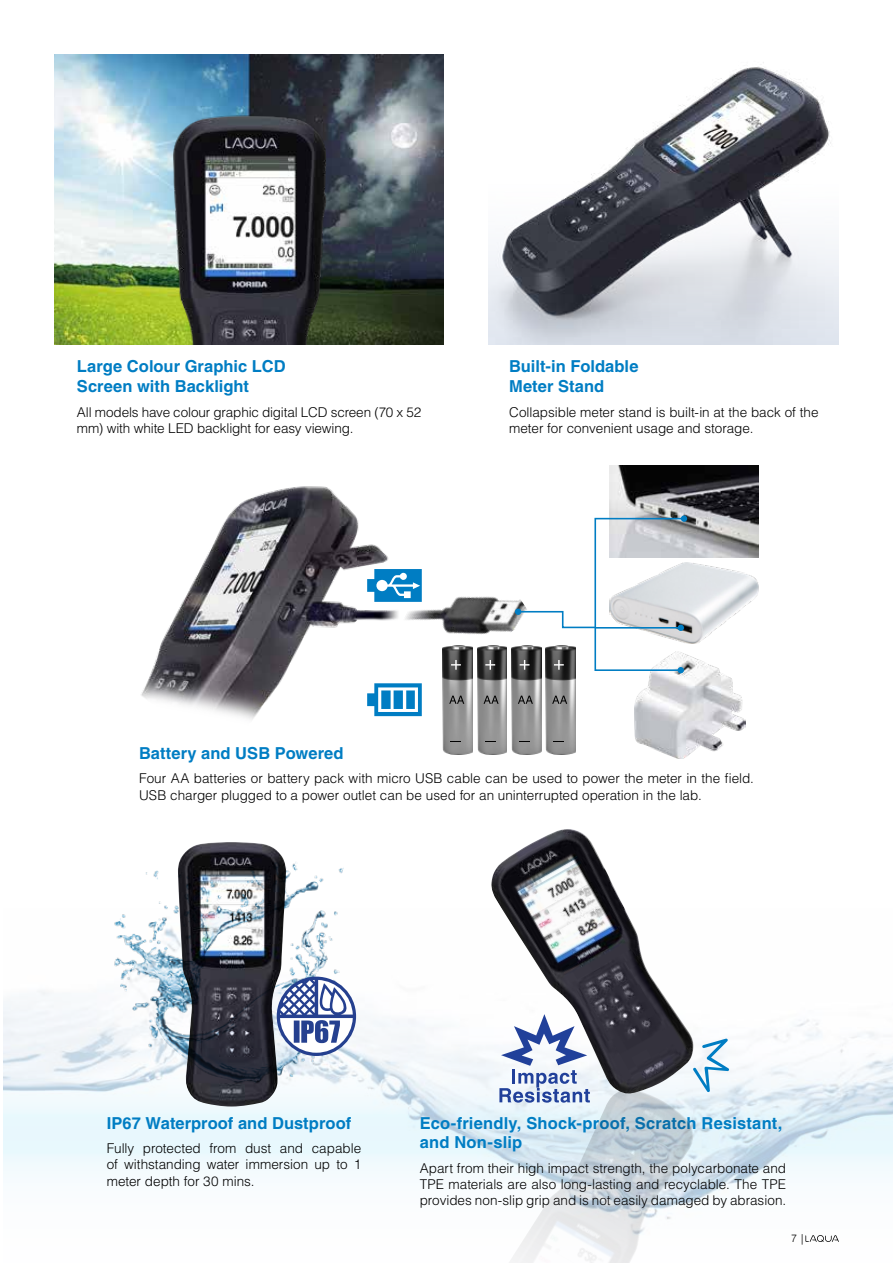
<style>
.page{position:relative;width:893px;height:1263px;background:#fff}
.page>*{position:absolute;margin:0;border:0;box-sizing:border-box;transform-origin:0 0}
.t1{font:700 16.5px/19.8px "Helvetica LT Std";letter-spacing:.005em;color:#007dc3}
.t2{font:300 13.5px/16.2px "Helvetica LT Std";color:#000}
.t3{font:300 10.5px "Helvetica LT Std";color:#000}
</style>
<div class="page">
<img style="left:3px;top:991px;width:890px;height:212px">
<svg style="left:805px;top:1235px;width:34px;height:7px"></svg>
<img style="left:55px;top:54px;width:389px;height:291px">
<img style="left:159px;top:109px;width:180px;height:236px">
<img style="left:489px;top:62px;width:350px;height:283px">
<img style="left:178px;top:842px;width:108px;height:264px">
<img style="left:108px;top:855px;width:248px;height:238px">
<svg style="left:277px;top:977px;width:79px;height:79px"></svg>
<img style="left:500px;top:1095px;width:193px;height:168px">
<svg style="left:499px;top:1095px;width:91px;height:8px"></svg>
<svg style="left:693px;top:1038px;width:36px;height:54px"></svg>
<img style="left:491px;top:829px;width:202px;height:266px">
<img style="left:443px;top:694px;width:30px;height:60px">
<svg style="left:449px;top:696px;width:15px;height:8px"></svg>
<img style="left:477px;top:694px;width:30px;height:60px">
<svg style="left:484px;top:696px;width:15px;height:8px"></svg>
<img style="left:511px;top:673px;width:30px;height:81px">
<svg style="left:518px;top:696px;width:15px;height:8px"></svg>
<img style="left:546px;top:673px;width:30px;height:81px">
<svg style="left:552px;top:696px;width:15px;height:8px"></svg>
<svg style="left:408px;top:694px;width:14px;height:22px"></svg>
<img style="left:610px;top:466px;width:148px;height:92px">
<img style="left:686px;top:563px;width:72px;height:80px">
<img style="left:408px;top:596px;width:125px;height:98px">
<img style="left:141px;top:486px;width:267px;height:234px">
<svg style="left:367px;top:569px;width:55px;height:33px"></svg>
<img style="left:634px;top:654px;width:111px;height:104px">
<div style="left:515px;top:608px;width:6px;height:7px;background:#007dc3;border-radius:50%"></div>
<div style="left:681px;top:515px;width:6px;height:7px;background:#007dc3;border-radius:50%"></div>
<svg style="left:517px;top:517px;width:169px;height:156px"></svg>
<p class="t1" style="left:77px;top:356px;width:210px">Large Colour Graphic LCD<br>Screen with Backlight</p>
<p class="t2" style="left:77px;top:404px;width:346px">All models have colour graphic digital LCD screen (70 x 52 mm) with white LED backlight for easy viewing.</p>
<p class="t1" style="left:509px;top:356px;width:131px">Built-in Foldable<br>Meter Stand</p>
<p class="t2" style="left:509px;top:404px;width:311px">Collapsible meter stand is built-in at the back of the meter for convenient usage and storage.</p>
<p class="t1" style="left:139px;top:743px;width:206px">Battery and USB Powered</p>
<p class="t2" style="left:139px;top:770px;width:616px">Four AA batteries or battery pack with micro USB cable can be used to power the meter in the field.<br>USB charger plugged to a power outlet can be used for an uninterrupted operation in the lab.</p>
<p class="t1" style="left:107px;top:1112px;width:246px">IP67 Waterproof and Dustproof</p>
<p class="t2" style="left:107px;top:1140px;width:256px;text-align:justify">Fully protected from dust and capable of withstanding water immersion up to 1 meter depth for 30 mins.</p>
<p class="t1" style="left:420px;top:1112px;width:364px">Eco-friendly, Shock-proof, Scratch Resistant, and Non-slip</p>
<p class="t2" style="left:420px;top:1160px;width:368px;text-align:justify">Apart from their high impact strength, the polycarbonate and TPE materials are also long-lasting and recyclable. The TPE provides non-slip grip and is not easily damaged by abrasion.</p>
<p class="t3" style="left:791px;top:1232px;width:14px">7 |</p>
</div>
